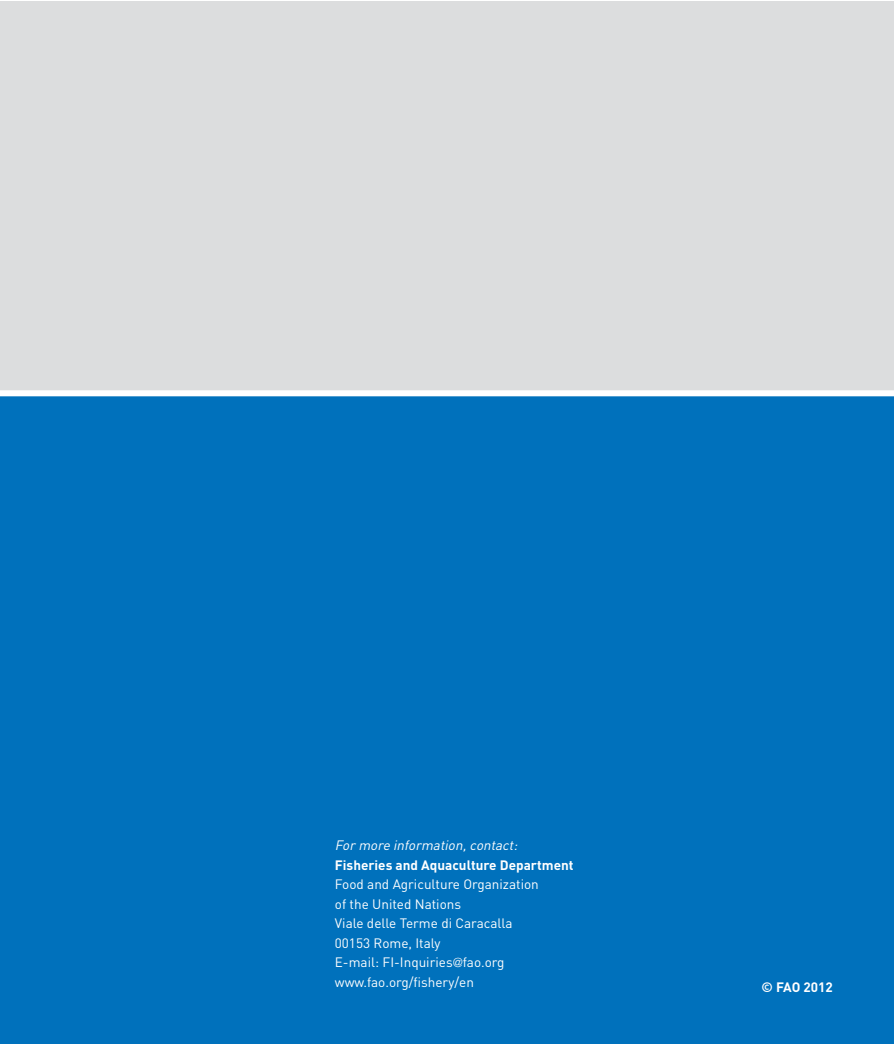
<style>
.page{position:relative;width:894px;height:1045px;background:#fff}
.page>*{position:absolute;margin:0;border:0;box-sizing:border-box;transform-origin:0 0}
.t1{font:13.5px/19.5px "DIN";color:#fff}
.t2{font:700 13.5px "DIN";color:#fff}
.t3{font:italic 13.5px "DIN";color:#fff}
.s1{font-family:"Helvetica Neue LT Pro";font-weight:300;font-size:12.75px}
</style>
<div class="page">
<div style="left:0;top:387px;width:893px;height:656px;background:#0071bc"></div>
<div style="left:0;top:1px;width:893px;height:393px;background:#dcddde"></div>
<div style="left:0;top:390px;width:893px;height:6px;background:#fff"></div>
<p class="t3" style="left:335px;top:840px;width:186px">For more information, contact:</p>
<p class="t2" style="left:335px;top:856px;width:240px">Fisheries and Aquaculture Department</p>
<p class="t1" style="left:335px;top:876px;width:205px">Food and Agriculture Organization of the United Nations<br>Viale delle Terme di Caracalla<br>00153 Rome, Italy<br>E-mail: FI-Inquiries<span class="s1">@</span>fao.org www.fao.org/fishery/en</p>
<p class="t2" style="left:761px;top:979px;width:73px">© FAO 2012</p>
</div>
